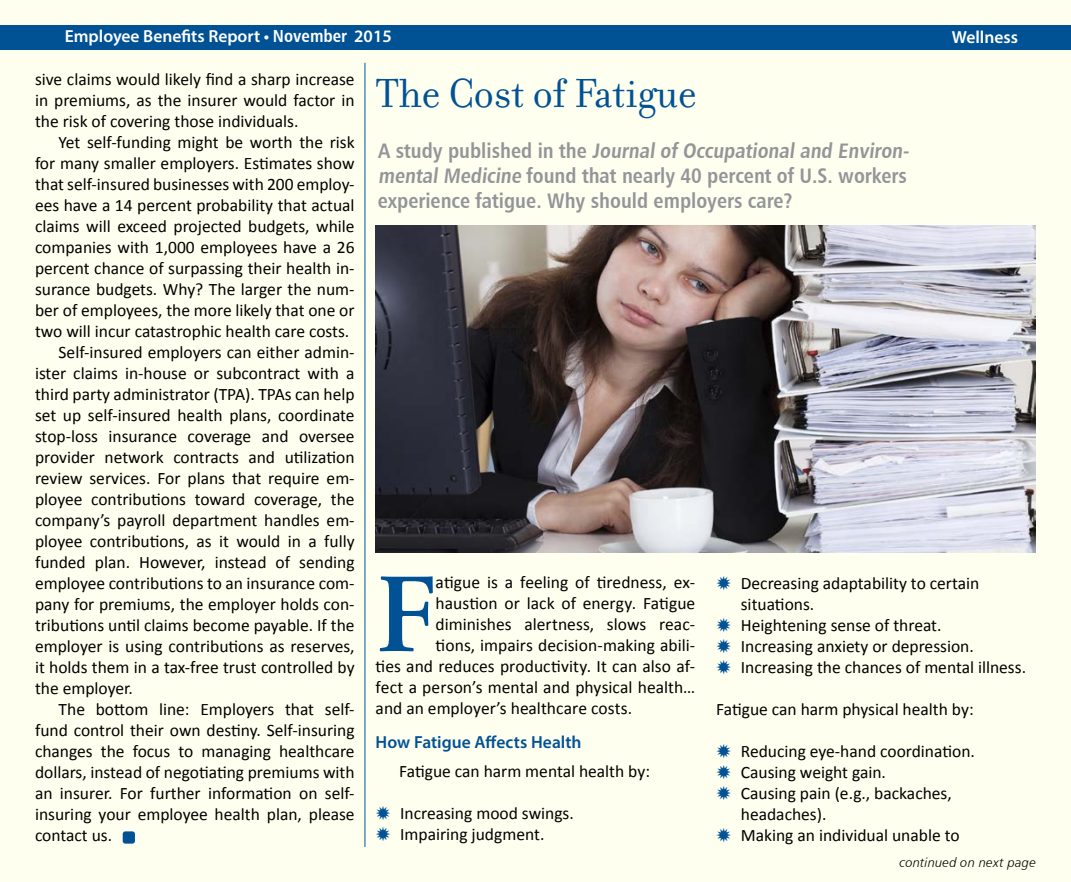
<style>
.page{position:relative;width:1071px;height:882px;background:#fff}
.page>*{position:absolute;margin:0;border:0;box-sizing:border-box;transform-origin:0 0}
.t1{font:600 112.52px "Adobe Garamond Pro";color:#005295}
.t2{font:43.75px "Filosofia";color:#005295}
.t3{font:21px/25.2px "Humanist 777 BT Bold Condensed B";color:#939598}
.t4{font:17.5px/21px "Calibri";color:#000}
.t5{font:600 17.5px "Myriad Pro";color:#fff}
.t6{font:600 17.5px "Myriad Pro";color:#005295}
.t7{font:13.12px "Humanist 777 BT Light Italic B";letter-spacing:.015em;color:#000}
.s1{font-family:"Humanist 777 BT Bold Condensed B";font-weight:400}
</style>
<div class="page">
<div style="left:1px;top:1px;width:1070px;height:881px;background:#fffff0"></div>
<div style="left:0;top:25px;width:1071px;height:24px;background:#005295"></div>
<hr style="left:365px;top:63px;width:1px;height:784px;background:#005295">
<div style="left:123px;top:831px;width:12px;height:13px;background:#005295;border-radius:3px"></div>
<img style="left:376px;top:226px;width:660px;height:327px">
<p class="t5" style="left:65px;top:25px;width:329px">Employee Benefits Report • <span class="s1">November</span> 2015</p>
<p class="t5" style="left:952px;top:26px;width:68px">Wellness</p>
<p class="t4" style="left:35px;top:69px;width:321px;text-align:justify">sive claims would likely find a sharp increase in premiums, as the insurer would factor in the risk of covering those individuals.</p>
<p class="t4" style="left:59px;top:132px;width:298px">Yet self-funding might be worth the risk</p>
<p class="t4" style="left:35px;top:153px;width:321px">for many smaller employers. Estimates show</p>
<p class="t4" style="left:35px;top:174px;width:321px">that self-insured businesses with 200 employ-</p>
<p class="t4" style="left:35px;top:195px;width:321px">ees have a 14 percent probability that actual</p>
<p class="t4" style="left:35px;top:216px;width:321px">claims will exceed projected budgets, while</p>
<p class="t4" style="left:35px;top:237px;width:321px">companies with 1,000 employees have a 26</p>
<p class="t4" style="left:35px;top:258px;width:321px">percent chance of surpassing their health in-</p>
<p class="t4" style="left:35px;top:279px;width:321px">surance budgets. Why? The larger the num-</p>
<p class="t4" style="left:35px;top:300px;width:321px">ber of employees, the more likely that one or</p>
<p class="t4" style="left:35px;top:321px;width:316px">two will incur catastrophic health care costs.</p>
<p class="t4" style="left:59px;top:342px;width:298px">Self-insured employers can either admin-</p>
<p class="t4" style="left:35px;top:363px;width:321px">ister claims in-house or subcontract with a</p>
<p class="t4" style="left:35px;top:384px;width:321px">third party administrator (TPA). TPAs can help</p>
<p class="t4" style="left:35px;top:405px;width:321px">set up self-insured health plans, coordinate</p>
<p class="t4" style="left:35px;top:426px;width:321px">stop-loss insurance coverage and oversee</p>
<p class="t4" style="left:35px;top:447px;width:321px">provider network contracts and utilization</p>
<p class="t4" style="left:35px;top:468px;width:321px">review services. For plans that require em-</p>
<p class="t4" style="left:35px;top:489px;width:321px">ployee contributions toward coverage, the</p>
<p class="t4" style="left:35px;top:510px;width:321px">company’s payroll department handles em-</p>
<p class="t4" style="left:35px;top:531px;width:321px">ployee contributions, as it would in a fully</p>
<p class="t4" style="left:35px;top:552px;width:321px">funded plan. However, instead of sending</p>
<p class="t4" style="left:35px;top:573px;width:321px">employee contributions to an insurance com-</p>
<p class="t4" style="left:35px;top:594px;width:321px">pany for premiums, the employer holds con-</p>
<p class="t4" style="left:35px;top:615px;width:321px">tributions until claims become payable. If the</p>
<p class="t4" style="left:35px;top:636px;width:321px">employer is using contributions as reserves,</p>
<p class="t4" style="left:35px;top:657px;width:321px">it holds them in a tax-free trust controlled by</p>
<p class="t4" style="left:35px;top:678px;width:99px">the employer.</p>
<p class="t4" style="left:59px;top:699px;width:298px">The bottom line: Employers that self-</p>
<p class="t4" style="left:35px;top:720px;width:321px">fund control their own destiny. Self-insuring</p>
<p class="t4" style="left:35px;top:741px;width:321px">changes the focus to managing healthcare</p>
<p class="t4" style="left:35px;top:762px;width:321px">dollars, instead of negotiating premiums with</p>
<p class="t4" style="left:35px;top:783px;width:321px">an insurer. For further information on self-</p>
<p class="t4" style="left:35px;top:804px;width:321px">insuring your employee health plan, please</p>
<p class="t4" style="left:35px;top:825px;width:79px">contact us.</p>
<h2 class="t2" style="left:376px;top:69px;width:323px">The Cost of Fatigue</h2>
<p class="t3" style="left:378px;top:137px;width:536px">A study published in the Journal of Occupational and Environ&shy;mental Medicine found that nearly 40 percent of U.S. workers experience fatigue. Why should employers care?</p>
<h1 class="t1" style="left:376px;top:551px;width:61px">F</h1>
<p class="t4" style="left:436px;top:572px;width:261px">atigue is a feeling of tiredness, ex-</p>
<p class="t4" style="left:436px;top:593px;width:261px">haustion or lack of energy. Fatigue</p>
<p class="t4" style="left:436px;top:614px;width:261px">diminishes alertness, slows reac-</p>
<p class="t4" style="left:436px;top:635px;width:261px">tions, impairs decision-making abili-</p>
<p class="t4" style="left:376px;top:656px;width:321px">ties and reduces productivity. It can also af-</p>
<p class="t4" style="left:376px;top:677px;width:321px">fect a person’s mental and physical health…</p>
<p class="t4" style="left:376px;top:698px;width:258px">and an employer’s healthcare costs.</p>
<p class="t6" style="left:376px;top:731px;width:207px">How Fatigue Affects Health</p>
<p class="t4" style="left:399px;top:760px;width:252px">Fatigue can harm mental health by:</p>
<p class="t4" style="left:400px;top:802px;width:175px">Increasing mood swings.<br>Impairing judgment.</p>
<p class="t4" style="left:741px;top:573px;width:287px">Decreasing adaptability to certain situations.<br>Heightening sense of threat.<br>Increasing anxiety or depression.<br>Increasing the chances of mental illness.</p>
<p class="t4" style="left:716px;top:699px;width:259px">Fatigue can harm physical health by:</p>
<p class="t4" style="left:741px;top:741px;width:236px">Reducing eye-hand coordination.<br>Causing weight gain.<br>Causing pain (e.g., backaches, headaches).<br>Making an individual unable to</p>
<p class="t7" style="left:900px;top:855px;width:138px">continued on next page</p>
</div>
